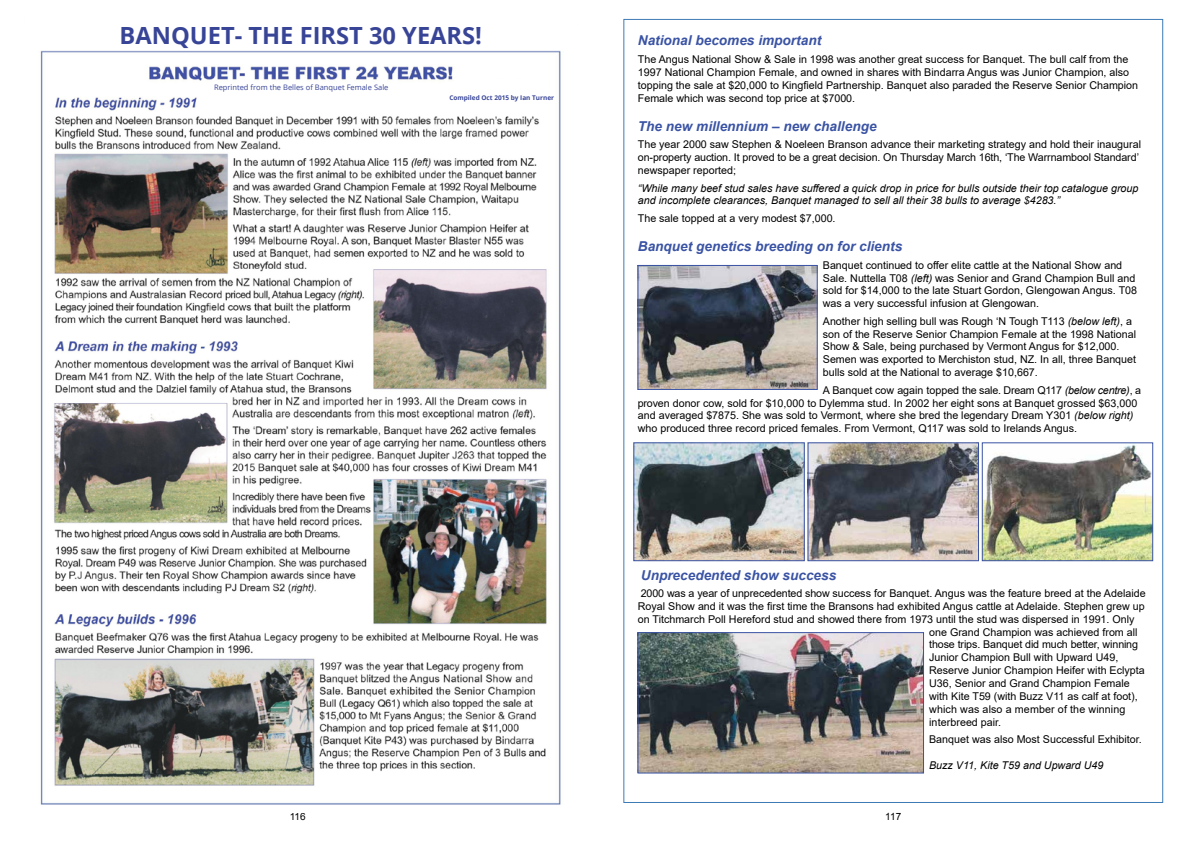
<style>
.page{position:relative;width:1191px;height:842px;background:#fff}
.page>*{position:absolute;margin:0;border:0;box-sizing:border-box;transform-origin:0 0}
.t1{font:700 23.7px "Open Sans";color:#384597}
.t2{font:italic 700 13.6px "Arial";color:#3a53a4}
.t3{font:10.7px/12.9px "Arial";color:#000}
.t4{font:italic 10.7px/12.9px "Arial";color:#000}
.t5{font:10px "Arial";letter-spacing:-.035em;color:#000}
.t6{font:7.5px "Open Sans";color:#384597}
.t7{font:700 6.5px "Open Sans";color:#384597}
.s1{font-style:italic}
</style>
<div class="page">
<img style="left:40px;top:50px;width:521px;height:755px">
<div style="left:457px;top:79px;width:91px;height:15px;background:#fff"></div>
<img style="left:810px;top:445px;width:166px;height:114px">
<div style="left:808px;top:443px;width:170px;height:118px;border:1px solid #3a53a4"></div>
<img style="left:635px;top:445px;width:167px;height:114px">
<div style="left:633px;top:443px;width:171px;height:118px;border:1px solid #3a53a4"></div>
<img style="left:640px;top:267px;width:175px;height:121px">
<div style="left:638px;top:265px;width:179px;height:125px;border:1px solid #3a53a4"></div>
<img style="left:984px;top:445px;width:166px;height:114px">
<div style="left:982px;top:443px;width:170px;height:118px;border:1px solid #3a53a4"></div>
<img style="left:640px;top:634px;width:281px;height:137px">
<div style="left:638px;top:632px;width:285px;height:141px;border:1px solid #3a53a4"></div>
<h1 class="t1" style="left:119px;top:19px;width:364px">BANQUET- THE FIRST 30 YEARS!</h1>
<p class="t2" style="left:638px;top:32px;width:185px">National becomes important</p>
<p class="t3" style="left:638px;top:53px;width:502px">The Angus National Show &amp; Sale in 1998 was another great success for Banquet. The bull calf from the 1997 National Champion Female, and owned in shares with Bindarra Angus was Junior Champion, also topping the sale at $20,000 to Kingfield Partnership. Banquet also paraded the Reserve Senior Champion Female which was second top price at $7000.</p>
<p class="t2" style="left:638px;top:117px;width:240px">The new millennium – new challenge</p>
<p class="t3" style="left:638px;top:138px;width:505px">The year 2000 saw Stephen &amp; Noeleen Branson advance their marketing strategy and hold their inaugural on-property auction. It proved to be a great decision. On Thursday March 16th, ‘The Warrnambool Standard’ newspaper reported;</p>
<p class="t4" style="left:638px;top:181px;width:502px">“While many beef stud sales have suffered a quick drop in price for bulls outside their top catalogue group and incomplete clearances, Banquet managed to sell all their 38 bulls to average $4283.”</p>
<p class="t3" style="left:638px;top:212px;width:199px">The sale topped at a very modest $7,000.</p>
<p class="t2" style="left:638px;top:237px;width:266px">Banquet genetics breeding on for clients</p>
<p class="t3" style="left:823px;top:258px;width:316px">Banquet continued to offer elite cattle at the National Show and Sale. Nuttella T08 <span class="s1">(left)</span> was Senior and Grand Champion Bull and sold for $14,000 to the late Stuart Gordon, Glengowan Angus. T08 was a very successful infusion at Glengowan.</p>
<p class="t3" style="left:823px;top:314px;width:315px">Another high selling bull was Rough ‘N Tough T113 <span class="s1">(below left)</span>, a son of the Reserve Senior Champion Female at the 1998 National Show &amp; Sale, being purchased by Vermont Angus for $12,000.<br>Semen was exported to Merchiston stud, NZ. In all, three Banquet bulls sold at the National to average $10,667.</p>
<p class="t3" style="left:638px;top:383px;width:505px;text-indent:185px">A Banquet cow again topped the sale. Dream Q117 <span class="s1">(below centre)</span>, a proven donor cow, sold for $10,000 to Dylemma stud. In 2002 her eight sons at Banquet grossed $63,000 and averaged $7875. She was sold to Vermont, where she bred the legendary Dream Y301 <span class="s1">(below right) </span>who produced three record priced females. From Vermont, Q117 was sold to Irelands Angus.</p>
<p class="t6" style="left:214px;top:82px;width:176px">Reprinted from the Belles of Banquet Female Sale</p>
<p class="t7" style="left:449px;top:93px;width:106px">Compiled Oct 2015 by Ian Turner</p>
<p class="t2" style="left:641px;top:566px;width:197px">Unprecedented show success</p>
<p class="t3" style="left:640px;top:587px;width:506px">2000 was a year of unprecedented show success for Banquet. Angus was the feature breed at the Adelaide</p>
<p class="t3" style="left:638px;top:600px;width:508px">Royal Show and it was the first time the Bransons had exhibited Angus cattle at Adelaide. Stephen grew up</p>
<p class="t3" style="left:638px;top:612px;width:498px">on Titchmarch Poll Hereford stud and showed there from 1973 until the stud was dispersed in 1991. Only</p>
<p class="t3" style="left:929px;top:625px;width:210px">one Grand Champion was achieved from all</p>
<p class="t3" style="left:929px;top:638px;width:210px">those trips. Banquet did much better, winning</p>
<p class="t3" style="left:929px;top:651px;width:191px">Junior Champion Bull with Upward U49,</p>
<p class="t3" style="left:929px;top:664px;width:217px">Reserve Junior Champion Heifer with Eclypta</p>
<p class="t3" style="left:929px;top:677px;width:202px">U36, Senior and Grand Champion Female</p>
<p class="t3" style="left:929px;top:690px;width:210px">with Kite T59 (with Buzz V11 as calf at foot),</p>
<p class="t3" style="left:929px;top:702px;width:198px">which was also a member of the winning</p>
<p class="t3" style="left:929px;top:715px;width:73px">interbreed pair.</p>
<p class="t3" style="left:929px;top:733px;width:214px">Banquet was also Most Successful Exhibitor.</p>
<p class="t4" style="left:929px;top:759px;width:176px">Buzz V11, Kite T59 and Upward U49</p>
<p class="t5" style="left:290px;top:810px;width:17px">116</p>
<p class="t5" style="left:885px;top:810px;width:17px">117</p>
</div>
